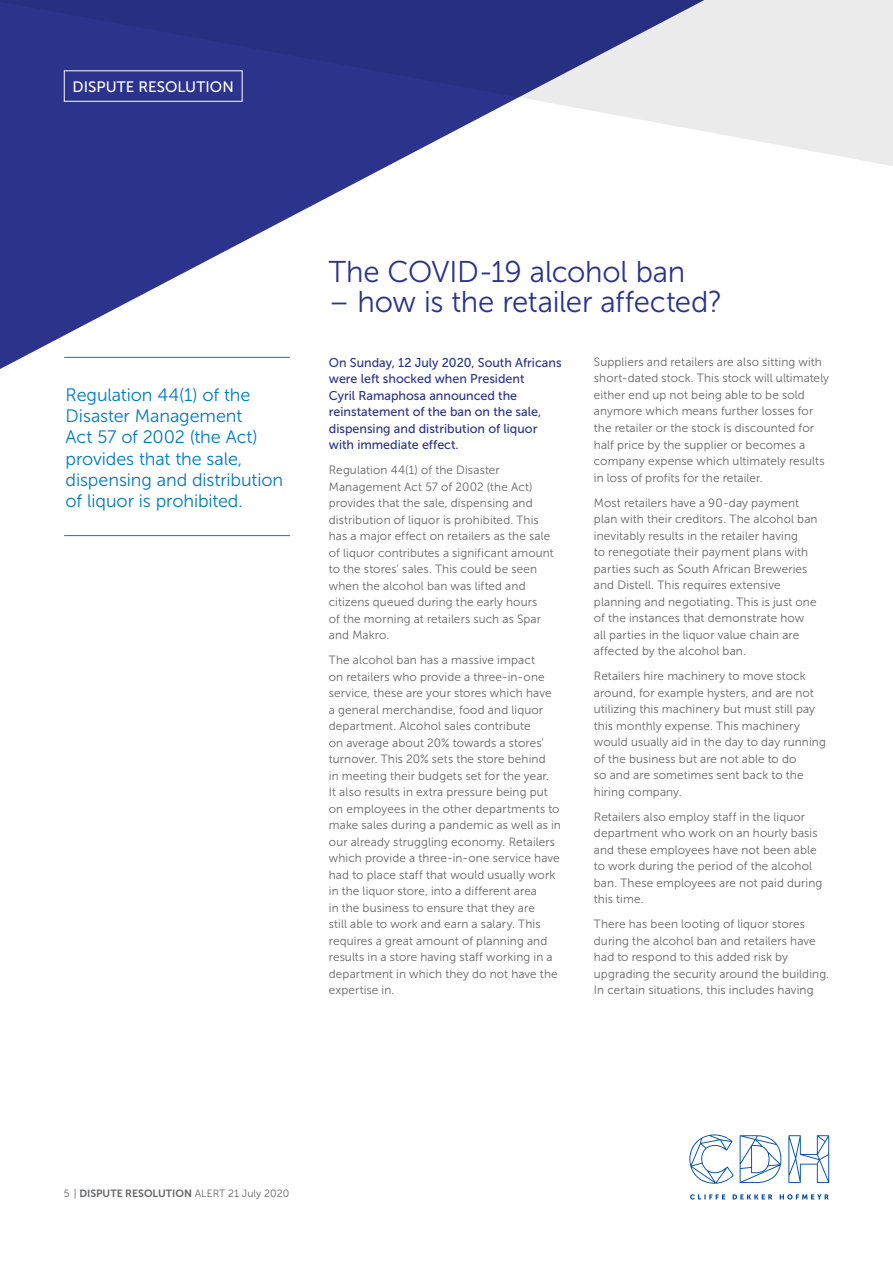
<style>
.page{position:relative;width:893px;height:1263px;background:#fff}
.page>*{position:absolute;margin:0;border:0;box-sizing:border-box;transform-origin:0 0}
.t1{font:30px "Museo Sans 300";letter-spacing:-.01em;color:#2b338c}
.t2{font:18px/21px "Museo Sans 300";letter-spacing:-.005em;color:#007bc2}
.t3{font:15.15px "Museo Sans 500";letter-spacing:.005em;color:#fff}
.t4{font:12.75px/16.5px "Museo Sans 500";color:#2b338c}
.t5{font:12px/16.5px "Museo Sans 300";letter-spacing:.01em;color:#636466}
.t6{font:10.5px "Museo Sans 300";color:#636466}
.s1{font-family:"Museo Sans 700"}
</style>
<div class="page">
<svg style="left:690px;top:1194px;width:139px;height:5px"></svg>
<svg style="left:689px;top:1134px;width:45px;height:50px"></svg>
<svg style="left:740px;top:1135px;width:41px;height:48px"></svg>
<svg style="left:788px;top:1135px;width:41px;height:48px"></svg>
<svg style="left:0;top:188px;width:346px;height:181px"></svg>
<svg style="left:0;top:0;width:893px;height:188px"></svg>
<hr style="left:64px;top:357px;width:226px;height:1px;background:#007bc2">
<hr style="left:64px;top:535px;width:226px;height:1px;background:#007bc2">
<div style="left:64px;top:70px;width:179px;height:32px;border:1px solid #fff"></div>
<p class="t3" style="left:73px;top:78px;width:163px">DISPUTE RESOLUTION</p>
<h2 class="t2" style="left:66px;top:385px;width:219px">Regulation 44(1) of the<br>Disaster Management<br>Act 57 of 2002 (the Act) provides that the sale, dispensing and distribution of liquor is prohibited.</h2>
<h1 class="t1" style="left:329px;top:255px;width:358px">The COVID-19 alcohol ban</h1>
<h1 class="t1" style="left:329px;top:285px;width:395px">– how is the retailer affected?</h1>
<p class="t4" style="left:329px;top:354px;width:234px">On Sunday, 12 July 2020, South Africans were left shocked when President<br>Cyril Ramaphosa announced the reinstatement of the ban on the sale, dispensing and distribution of liquor with immediate effect.</p>
<p class="t5" style="left:329px;top:462px;width:227px">Regulation 44(1) of the Disaster Management Act 57 of 2002 (the Act) provides that the sale, dispensing and distribution of liquor is prohibited. This has a major effect on retailers as the sale of liquor contributes a significant amount to the stores’ sales. This could be seen when the alcohol ban was lifted and citizens queued during the early hours<br>of the morning at retailers such as Spar and Makro.</p>
<p class="t5" style="left:329px;top:652px;width:234px">The alcohol ban has a massive impact<br>on retailers who provide a three-in-one service, these are your stores which have<br>a general merchandise, food and liquor department. Alcohol sales contribute<br>on average about 20% towards a stores’ turnover. This 20% sets the store behind<br>in meeting their budgets set for the year.<br>It also results in extra pressure being put on employees in the other departments to make sales during a pandemic as well as in our already struggling economy. Retailers which provide a three-in-one service have had to place staff that would usually work in the liquor store, into a different area<br>in the business to ensure that they are<br>still able to work and earn a salary. This requires a great amount of planning and results in a store having staff working in a department in which they do not have the expertise in.</p>
<p class="t5" style="left:594px;top:354px;width:237px">Suppliers and retailers are also sitting with short-dated stock. This stock will ultimately either end up not being able to be sold anymore which means further losses for the retailer or the stock is discounted for half price by the supplier or becomes a company expense which ultimately results in loss of profits for the retailer.</p>
<p class="t5" style="left:594px;top:494px;width:225px">Most retailers have a 90-day payment plan with their creditors. The alcohol ban inevitably results in the retailer having<br>to renegotiate their payment plans with parties such as South African Breweries and Distell. This requires extensive planning and negotiating. This is just one of the instances that demonstrate how all parties in the liquor value chain are affected by the alcohol ban.</p>
<p class="t5" style="left:594px;top:668px;width:233px">Retailers hire machinery to move stock around, for example hysters, and are not utilizing this machinery but must still pay this monthly expense. This machinery would usually aid in the day to day running of the business but are not able to do<br>so and are sometimes sent back to the hiring company.</p>
<p class="t5" style="left:594px;top:808px;width:230px">Retailers also employ staff in the liquor department who work on an hourly basis and these employees have not been able to work during the period of the alcohol ban. These employees are not paid during this time.</p>
<p class="t5" style="left:594px;top:916px;width:237px">There has been looting of liquor stores during the alcohol ban and retailers have had to respond to this added risk by upgrading the security around the building.<br>In certain situations, this includes having</p>
<p class="t6" style="left:64px;top:1188px;width:227px">5 | <span class="s1">DISPUTE RESOLUTION</span> ALERT 21 July 2020</p>
</div>
